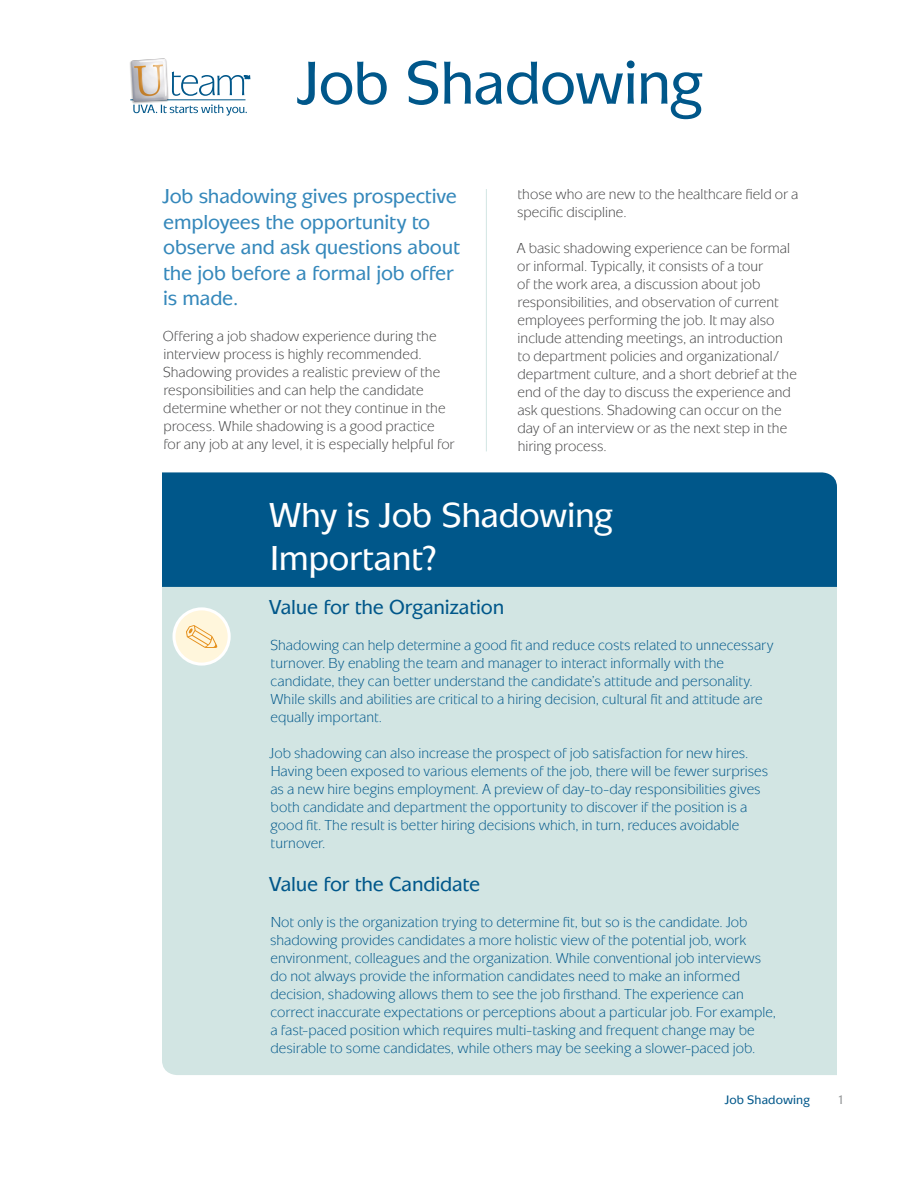
<style>
.page{position:relative;width:918px;height:1188px;background:#fff}
.page>*{position:absolute;margin:0;border:0;box-sizing:border-box;transform-origin:0 0}
.t1{font:500 63px "Mixage ITC Std";letter-spacing:-.02em;color:#00578a}
.t2{font:500 36px/43.2px "Mixage ITC Std";letter-spacing:-.01em;color:#fff}
.t3{font:500 21px/25.5px "Mixage ITC Std";letter-spacing:-.01em;color:#3588bb}
.t4{font:500 21px "Mixage ITC Std";letter-spacing:-.01em;color:#00578a}
.t5{font:15px/18px "Mixage ITC Std";color:#00578a}
.t6{font:15px/18px "Mixage ITC Std";color:#414142}
.t7{font:500 12.75px "Mixage ITC Std";letter-spacing:.005em;color:#00578a}
.t8{font:500 12.75px "Mixage ITC Std";color:#949698}
</style>
<div class="page">
<div style="left:162px;top:587px;width:675px;height:488px;background:#d2e5e3"></div>
<div style="left:174px;top:609px;width:55px;height:55px;background:#fff6dc;border-radius:50%"></div>
<div style="left:172px;top:607px;width:59px;height:59px;border:3px solid #fff;border-radius:50%"></div>
<svg style="left:186px;top:625px;width:31px;height:23px"></svg>
<div style="left:162px;top:472px;width:675px;height:115px;background:#00578a"></div>
<hr style="left:486px;top:189px;width:1px;height:262px;background:#d2e5e3">
<hr style="left:130px;top:100px;width:115px;height:1px;background:#00578a">
<svg style="left:133px;top:104px;width:114px;height:12px"></svg>
<svg style="left:172px;top:71px;width:78px;height:25px"></svg>
<img style="left:130px;top:61px;width:39px;height:45px">
<img style="left:131px;top:58px;width:37px;height:44px">
<p class="t1" style="left:297px;top:46px;width:408px">Job Shadowing</p>
<p class="t3" style="left:162px;top:184px;width:299px">Job shadowing gives prospective employees the opportunity to observe and ask questions about the job before a formal job offer is made.</p>
<p class="t6" style="left:163px;top:327px;width:293px">Offering a job shadow experience during the interview process is highly recommended.<br>Shadowing provides a realistic preview of the responsibilities and can help the candidate determine whether or not they continue in the process. While shadowing is a good practice for any job at any level, it is especially helpful for</p>
<p class="t6" style="left:517px;top:185px;width:283px">those who are new to the healthcare field or a specific discipline.</p>
<p class="t6" style="left:517px;top:239px;width:282px">A basic shadowing experience can be formal or informal. Typically, it consists of a tour<br>of the work area, a discussion about job responsibilities, and observation of current employees performing the job. It may also include attending meetings, an introduction to department policies and organizational/ department culture, and a short debrief at the end of the day to discuss the experience and ask questions. Shadowing can occur on the day of an interview or as the next step in the hiring process.</p>
<p class="t2" style="left:269px;top:493px;width:346px">Why is Job Shadowing<br>Important?</p>
<p class="t4" style="left:269px;top:594px;width:237px">Value for the Organization</p>
<p class="t5" style="left:270px;top:635px;width:505px">Shadowing can help determine a good fit and reduce costs related to unnecessary turnover. By enabling the team and manager to interact informally with the candidate, they can better understand the candidate’s attitude and personality.<br>While skills and abilities are critical to a hiring decision, cultural fit and attitude are equally important.</p>
<p class="t5" style="left:270px;top:743px;width:500px">Job shadowing can also increase the prospect of job satisfaction for new hires.<br>Having been exposed to various elements of the job, there will be fewer surprises as a new hire begins employment. A preview of day-to-day responsibilities gives both candidate and department the opportunity to discover if the position is a good fit. The result is better hiring decisions which, in turn, reduces avoidable turnover.</p>
<p class="t4" style="left:269px;top:871px;width:212px">Value for the Candidate</p>
<p class="t5" style="left:270px;top:913px;width:507px">Not only is the organization trying to determine fit, but so is the candidate. Job shadowing provides candidates a more holistic view of the potential job, work environment, colleagues and the organization. While conventional job interviews do not always provide the information candidates need to make an informed decision, shadowing allows them to see the job firsthand. The experience can correct inaccurate expectations or perceptions about a particular job. For example, a fast-paced position which requires multi-tasking and frequent change may be desirable to some candidates, while others may be seeking a slower-paced job.</p>
<p class="t7" style="left:725px;top:1092px;width:87px">Job Shadowing</p>
<p class="t8" style="left:837px;top:1092px;width:9px">1</p>
</div>
